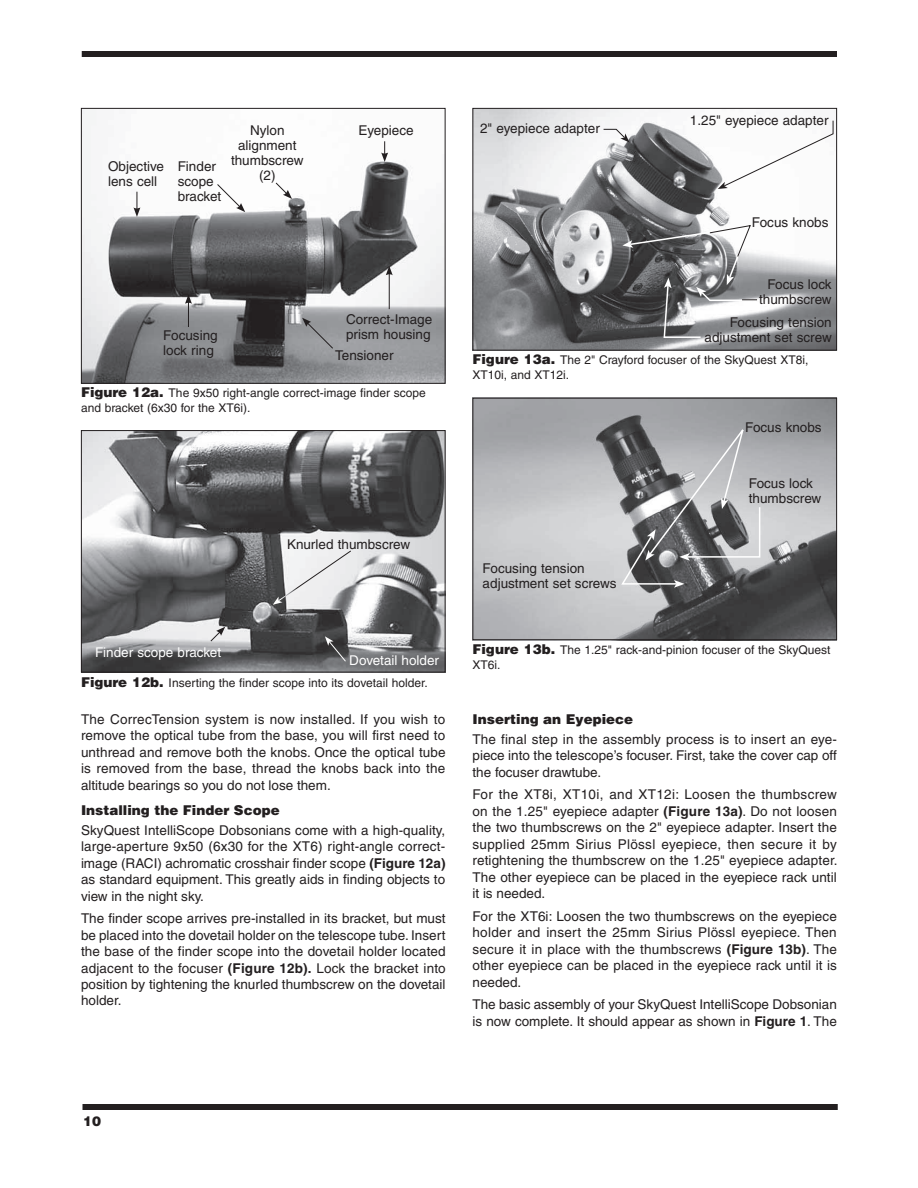
<style>
.page{position:relative;width:918px;height:1188px;background:#fff}
.page>*{position:absolute;margin:0;border:0;box-sizing:border-box;transform-origin:0 0}
.t1{font:13.5px/16.5px "Helvetica";color:#231f20}
.t2{font:900 13.5px "Helvetica";color:#231f20}
.t3{font:13.5px "Helvetica";color:#fff}
.t4{font:12px/15px "Helvetica";color:#231f20}
.s1{font-weight:900;font-size:13.5px}
.s2{font-weight:700}
</style>
<div class="page">
<div style="left:82px;top:51px;width:755px;height:6px;background:#231f20"></div>
<div style="left:82px;top:1104px;width:756px;height:6px;background:#231f20"></div>
<img style="left:474px;top:110px;width:361px;height:239px">
<div style="left:472px;top:108px;width:365px;height:243px;border:1px solid #231f20"></div>
<svg style="left:603px;top:129px;width:27px;height:14px"></svg>
<svg style="left:718px;top:120px;width:116px;height:69px"></svg>
<svg style="left:622px;top:225px;width:136px;height:114px"></svg>
<img style="left:474px;top:400px;width:361px;height:238px">
<div style="left:472px;top:398px;width:365px;height:242px;border:1px solid #231f20"></div>
<svg style="left:620px;top:423px;width:141px;height:165px;background:#8e8f91"></svg>
<img style="left:83px;top:432px;width:361px;height:238px">
<div style="left:81px;top:430px;width:365px;height:242px;border:1px solid #231f20"></div>
<svg style="left:325px;top:636px;width:22px;height:26px"></svg>
<svg style="left:273px;top:550px;width:79px;height:55px"></svg>
<img style="left:83px;top:110px;width:361px;height:272px">
<div style="left:81px;top:108px;width:365px;height:276px;border:1px solid #231f20"></div>
<svg style="left:185px;top:294px;width:7px;height:33px"></svg>
<hr style="left:389px;top:273px;width:1px;height:36px;background:#231f20">
<svg style="left:386px;top:266px;width:7px;height:9px"></svg>
<svg style="left:133px;top:192px;width:7px;height:25px"></svg>
<svg style="left:216px;top:183px;width:29px;height:29px"></svg>
<svg style="left:275px;top:182px;width:17px;height:17px"></svg>
<svg style="left:381px;top:141px;width:7px;height:21px"></svg>
<svg style="left:302px;top:318px;width:32px;height:31px"></svg>
<svg style="left:210px;top:627px;width:15px;height:15px"></svg>
<p class="t1" style="left:108px;top:158px;width:57px;line-height:15px">Objective lens cell</p>
<p class="t1" style="left:178px;top:158px;width:45px;line-height:15px">Finder scope bracket</p>
<p class="t1" style="left:250px;top:122px;width:36px">Nylon</p>
<p class="t1" style="left:358px;top:122px;width:57px">Eyepiece</p>
<p class="t1" style="left:231px;top:138px;width:74px;line-height:15px;text-align:center">alignment thumbscrew (2)</p>
<p class="t1" style="left:163px;top:328px;width:56px;line-height:15px">Focusing lock ring</p>
<p class="t1" style="left:346px;top:311px;width:88px;line-height:15px">Correct-Image prism housing</p>
<p class="t1" style="left:335px;top:347px;width:60px">Tensioner</p>
<p class="t4" style="left:81px;top:385px;width:346px"><span class="s1">Figure 12a.</span> The 9x50 right-angle correct-image finder scope and bracket (6x30 for the XT6i).</p>
<p class="t3" style="left:95px;top:645px;width:128px">Finder scope bracket</p>
<p class="t1" style="left:287px;top:536px;width:125px">Knurled thumbscrew</p>
<p class="t3" style="left:349px;top:652px;width:91px">Dovetail holder</p>
<p class="t4" style="left:81px;top:675px;width:348px"><span class="s1">Figure 12b.</span> Inserting the finder scope into its dovetail holder.</p>
<p class="t1" style="left:81px;top:711px;width:366px;text-align:justify">The CorrecTension system is now installed. If you wish to remove the optical tube from the base, you will first need to unthread and remove both the knobs. Once the optical tube is removed from the base, thread the knobs back into the altitude bearings so you do not lose them.</p>
<p class="t2" style="left:81px;top:801px;width:200px">Installing the Finder Scope</p>
<p class="t1" style="left:81px;top:822px;width:366px;text-align:justify">SkyQuest IntelliScope Dobsonians come with a high-quality, large-aperture 9x50 (6x30 for the XT6) right-angle correct&shy;image (RACI) achromatic crosshair finder scope <span class="s2">(Figure 12a) </span>as standard equipment. This greatly aids in finding objects to view in the night sky.</p>
<p class="t1" style="left:81px;top:910px;width:366px;text-align:justify">The finder scope arrives pre-installed in its bracket, but must be placed into the dovetail holder on the telescope tube. Insert the base of the finder scope into the dovetail holder located adjacent to the focuser <span class="s2">(Figure 12b).</span> Lock the bracket into position by tightening the knurled thumbscrew on the dovetail holder.</p>
<p class="t1" style="left:480px;top:120px;width:121px">2" eyepiece adapter</p>
<p class="t1" style="left:690px;top:112px;width:140px">1.25" eyepiece adapter</p>
<p class="t1" style="left:752px;top:214px;width:78px">Focus knobs</p>
<p class="t1" style="left:759px;top:277px;width:74px;line-height:15px;text-align:right">Focus lock thumbscrew</p>
<p class="t1" style="left:704px;top:314px;width:129px;line-height:15px;text-align:right">Focusing tension adjustment set screw</p>
<p class="t4" style="left:472px;top:353px;width:337px"><span class="s1">Figure 13a.</span> The 2" Crayford focuser of the SkyQuest XT8i,<br>XT10i, and XT12i.</p>
<p class="t1" style="left:745px;top:419px;width:78px">Focus knobs</p>
<p class="t1" style="left:483px;top:561px;width:136px;line-height:15px">Focusing tension adjustment set screws</p>
<p class="t1" style="left:749px;top:476px;width:74px;line-height:15px">Focus lock thumbscrew</p>
<p class="t4" style="left:472px;top:643px;width:360px"><span class="s1">Figure 13b.</span> The 1.25" rack-and-pinion focuser of the SkyQuest<br>XT6i.</p>
<p class="t2" style="left:472px;top:711px;width:162px">Inserting an Eyepiece</p>
<p class="t1" style="left:472px;top:731px;width:366px;text-align:justify">The final step in the assembly process is to insert an eye&shy;piece into the telescope’s focuser. First, take the cover cap off the focuser drawtube.</p>
<p class="t1" style="left:472px;top:786px;width:367px;text-align:justify">For the XT8i, XT10i, and XT12i: Loosen the thumbscrew on the 1.25" eyepiece adapter <span class="s2">(Figure 13a)</span>. Do not loosen the two thumbscrews on the 2" eyepiece adapter. Insert the supplied 25mm Sirius Plössl eyepiece, then secure it by retightening the thumbscrew on the 1.25" eyepiece adapter.<br>The other eyepiece can be placed in the eyepiece rack until it is needed.</p>
<p class="t1" style="left:472px;top:908px;width:366px;text-align:justify">For the XT6i: Loosen the two thumbscrews on the eyepiece holder and insert the 25mm Sirius Plössl eyepiece. Then secure it in place with the thumbscrews <span class="s2">(Figure 13b)</span>. The other eyepiece can be placed in the eyepiece rack until it is needed.</p>
<p class="t1" style="left:472px;top:996px;width:366px">The basic assembly of your SkyQuest IntelliScope Dobsonian is now complete. It should appear as shown in <span class="s2">Figure 1</span>. The</p>
<p class="t2" style="left:83px;top:1113px;width:20px">10</p>
</div>
